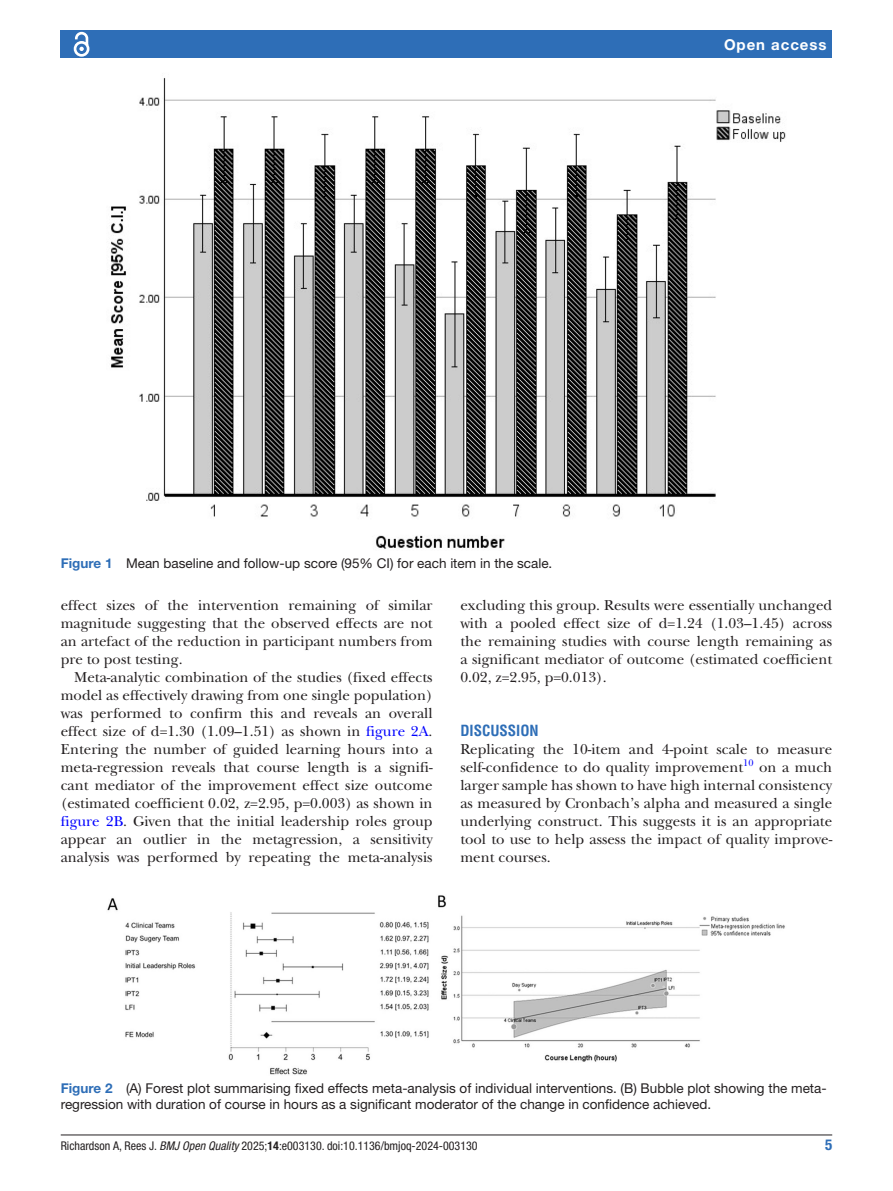
<style>
.page{position:relative;width:893px;height:1191px;background:#fff}
.page>*{position:absolute;margin:0;border:0;box-sizing:border-box;transform-origin:0 0}
.t1{font:15px/18px "New Baskerville";color:#231f20;text-align:justify}
.t2{font:700 15px "Helvetica Neue LT Std";letter-spacing:.065em;color:#fff}
.t3{font:700 condensed 15px "Helvetica LT Std";color:#2e6eb7}
.t4{font:700 condensed 15px "Helvetica Neue LT Std";color:#2e6eb7}
.t5{font:13.5px/16.2px "Helvetica Neue LT Std";color:#231f20}
.t6{font:condensed 12px "Helvetica Neue LT Std";color:#231f20}
.t7{font:9.9px "New Baskerville";color:#00f}
.s1{font-weight:700;color:#2e6eb7}
.s2{color:#00f}
.s3{font-style:italic}
.s4{font-weight:700}
</style>
<div class="page">
<hr style="left:61px;top:1134px;width:771px;height:1px;background:#231f20">
<div style="left:61px;top:31px;width:771px;height:27px;background:#2e6eb7"></div>
<svg style="left:73px;top:31px;width:17px;height:26px"></svg>
<img style="left:111px;top:77px;width:675px;height:472px">
<img style="left:107px;top:895px;width:678px;height:180px">
<p class="t2" style="left:724px;top:35px;width:104px">Open access</p>
<p class="t5" style="left:61px;top:555px;width:493px"><span class="s1">Figure 1</span> Mean baseline and follow-up score (95% CI) for each item in the scale.</p>
<p class="t1" style="left:61px;top:596px;width:373px">effect sizes of the intervention remaining of similar magnitude suggesting that the observed effects are not an artefact of the reduction in participant numbers from pre to post testing.</p>
<p class="t1" style="left:61px;top:668px;width:373px;text-indent:13px">Meta-analytic combination of the studies (fixed effects model as effectively drawing from one single population) was performed to confirm this and reveals an overall effect size of d=1.30 (1.09–1.51) as shown in <span class="s2">figure 2A</span>.<br>Entering the number of guided learning hours into a meta-regression reveals that course length is a signifi&shy;cant mediator of the improvement effect size outcome (estimated coefficient 0.02, z=2.95, p=0.003) as shown in <span class="s2">figure 2B</span>. Given that the initial leadership roles group appear an outlier in the metagression, a sensitivity analysis was performed by repeating the meta-analysis</p>
<p class="t1" style="left:460px;top:596px;width:373px">excluding this group. Results were essentially unchanged with a pooled effect size of d=1.24 (1.03–1.45) across the remaining studies with course length remaining as a significant mediator of outcome (estimated coefficient 0.02, z=2.95, p=0.013).</p>
<p class="t3" style="left:460px;top:721px;width:80px">DISCUSSION</p>
<p class="t1" style="left:460px;top:740px;width:373px">Replicating the 10-item and 4-point scale to measure self-confidence to do quality improvement</p>
<p class="t7" style="left:743px;top:756px;width:12px">10</p>
<p class="t1" style="left:460px;top:758px;width:373px;text-indent:299px">on a much larger sample has shown to have high internal consistency as measured by Cronbach’s alpha and measured a single underlying construct. This suggests it is an appropriate tool to use to help assess the impact of quality improve&shy;ment courses.</p>
<p class="t5" style="left:61px;top:1080px;width:767px"><span class="s1">Figure 2</span> (A) Forest plot summarising fixed effects meta-analysis of individual interventions. (B) Bubble plot showing the meta&shy;regression with duration of course in hours as a significant moderator of the change in confidence achieved.</p>
<p class="t6" style="left:61px;top:1138px;width:418px">Richardson A, Rees J. <span class="s3">BMJ Open Quality</span> 2025;<span class="s4">14</span>:e003130. doi:10.1136/bmjoq-2024-003130</p>
<p class="t4" style="left:825px;top:1135px;width:9px">5</p>
</div>
